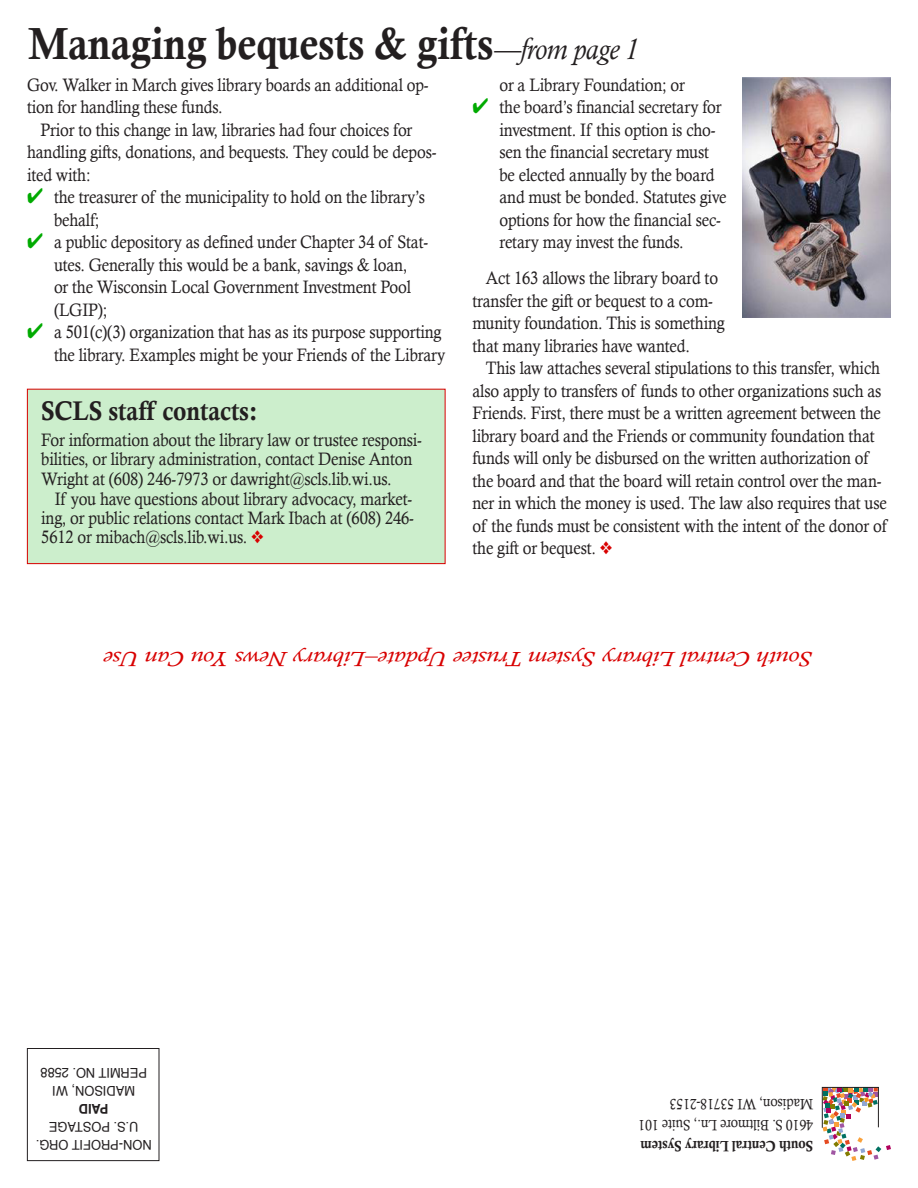
<style>
.page{position:relative;width:918px;height:1188px;background:#fff}
.page>*{position:absolute;margin:0;border:0;box-sizing:border-box;transform-origin:0 0}
.Headline{font:45px "Calis MT Bol";letter-spacing:-.005em;color:#231f20;scale:.9 1}
.Headline-2{font:27px "Calis MT Bol";letter-spacing:-.005em;color:#231f20;scale:.9 1}
.Headline-3{font:italic 21px "Calisto";letter-spacing:-.005em;color:#d80000;scale:1.2 1}
.Body{font:18px/22.5px "Calisto";letter-spacing:-.01em;color:#231f20;scale:.9 1}
.Body-2{font:15px "Calisto";letter-spacing:-.01em;color:#231f20;scale:.9 1}
.Body-3{font:15px "Calis MT Bol";letter-spacing:-.01em;color:#231f20;scale:.9 1}
.t1{font:13.5px/18px "Helvetica";color:#231f20;text-align:center;scale:.95 1}
.t2{font:700 13.5px "Helvetica";color:#231f20;scale:.95 1}
.s1{font-family:"Calisto";font-style:italic;font-size:30px}
.s2{color:#0a0}
.s3{color:#d80000}
</style>
<div class="page">
<div style="left:27px;top:1048px;width:132px;height:113px;border:1px solid #231f20"></div>
<svg style="left:822px;top:1087px;width:69px;height:74px"></svg>
<div style="left:27px;top:389px;width:418px;height:175px;background:#cec"></div>
<div style="left:27px;top:389px;width:419px;height:175px;border:1px solid #d80000"></div>
<img style="left:742px;top:78px;width:149px;height:239px">
<p class="Headline" style="left:28px;top:18px;width:679px">Managing bequests &amp; gifts<span class="s1">—from page 1</span></p>
<p class="Body" style="left:27px;top:73px;width:448px">Gov. Walker in March gives library boards an additional op&shy;tion for handling these funds.</p>
<p class="Body" style="left:27px;top:118px;width:456px;text-indent:13px">Prior to this change in law, libraries had four choices for handling gifts, donations, and bequests. They could be depos&shy;ited with:</p>
<p class="Body" style="left:54px;top:185px;width:414px;text-indent:-27px"><span class="s2">✔</span> the treasurer of the municipality to hold on the library’s behalf;</p>
<p class="Body" style="left:54px;top:230px;width:417px;text-indent:-27px"><span class="s2">✔</span> a public depository as defined under Chapter 34 of Stat&shy;utes. Generally this would be a bank, savings &amp; loan,<br>or the Wisconsin Local Government Investment Pool (LGIP);</p>
<p class="Body" style="left:27px;top:320px;width:466px;text-align:right"><span class="s2">✔</span> a 501(c)(3) organization that has as its purpose supporting the library. Examples might be your Friends of the Library</p>
<p class="Headline-2" style="left:41px;top:395px;width:242px">SCLS staff contacts:</p>
<p class="Body" style="left:41px;top:430px;width:424px;line-height:19.5px">For information about the library law or trustee responsi&shy;bilities, or library administration, contact Denise Anton<br>Wright at (608) 246-7973 or dawright@scls.lib.wi.us.</p>
<p class="Body" style="left:41px;top:488px;width:416px;line-height:19.5px;text-align:justify;text-indent:13px">If you have questions about library advocacy, market&shy;ing, or public relations contact Mark Ibach at (608) 246- 5612 or mibach@scls.lib.wi.us. <span class="s3">❖</span></p>
<p class="Body" style="left:500px;top:73px;width:207px">or a Library Foundation; or</p>
<p class="Body" style="left:500px;top:95px;width:254px;text-indent:-27px"><span class="s2">✔</span> the board’s financial secretary for investment. If this option is cho&shy;sen the financial secretary must be elected annually by the board and must be bonded. Statutes give options for how the financial sec&shy;retary may invest the funds.</p>
<p class="Body" style="left:472px;top:266px;width:282px;text-indent:13px">Act 163 allows the library board to transfer the gift or bequest to a com&shy;munity foundation. This is something that many libraries have wanted.</p>
<p class="Body" style="left:472px;top:356px;width:462px;text-indent:13px">This law attaches several stipulations to this transfer, which also apply to transfers of funds to other organizations such as Friends. First, there must be a written agreement between the library board and the Friends or community foundation that funds will only be disbursed on the written authorization of the board and that the board will retain control over the man&shy;ner in which the money is used. The law also requires that use of the funds must be consistent with the intent of the donor of the gift or bequest. <span class="s3">❖</span></p>
<p class="Headline-3" style="left:814px;top:671px;width:593px;rotate:-180deg">South Central Library System Trustee Update–Library News You Can Use</p>
<p class="t1" style="left:147px;top:1081px;width:114px;rotate:-180deg">PERMIT NO. 2588</p>
<p class="t1" style="left:135px;top:1099px;width:89px;rotate:-180deg">MADISON, WI</p>
<p class="t2" style="left:109px;top:1120px;width:33px;rotate:-180deg">PAID</p>
<p class="t1" style="left:152px;top:1153px;width:124px;rotate:-180deg">NON-PROFIT ORG.<br>U.S. POSTAGE</p>
<p class="Body-2" style="left:813px;top:1113px;width:161px;rotate:-180deg">Madison, WI 53718-2153</p>
<p class="Body-2" style="left:813px;top:1134px;width:196px;rotate:-180deg">4610 S. Biltmore Ln., Suite 101</p>
<p class="Body-3" style="left:813px;top:1155px;width:193px;rotate:-180deg">South Central Library System</p>
</div>
